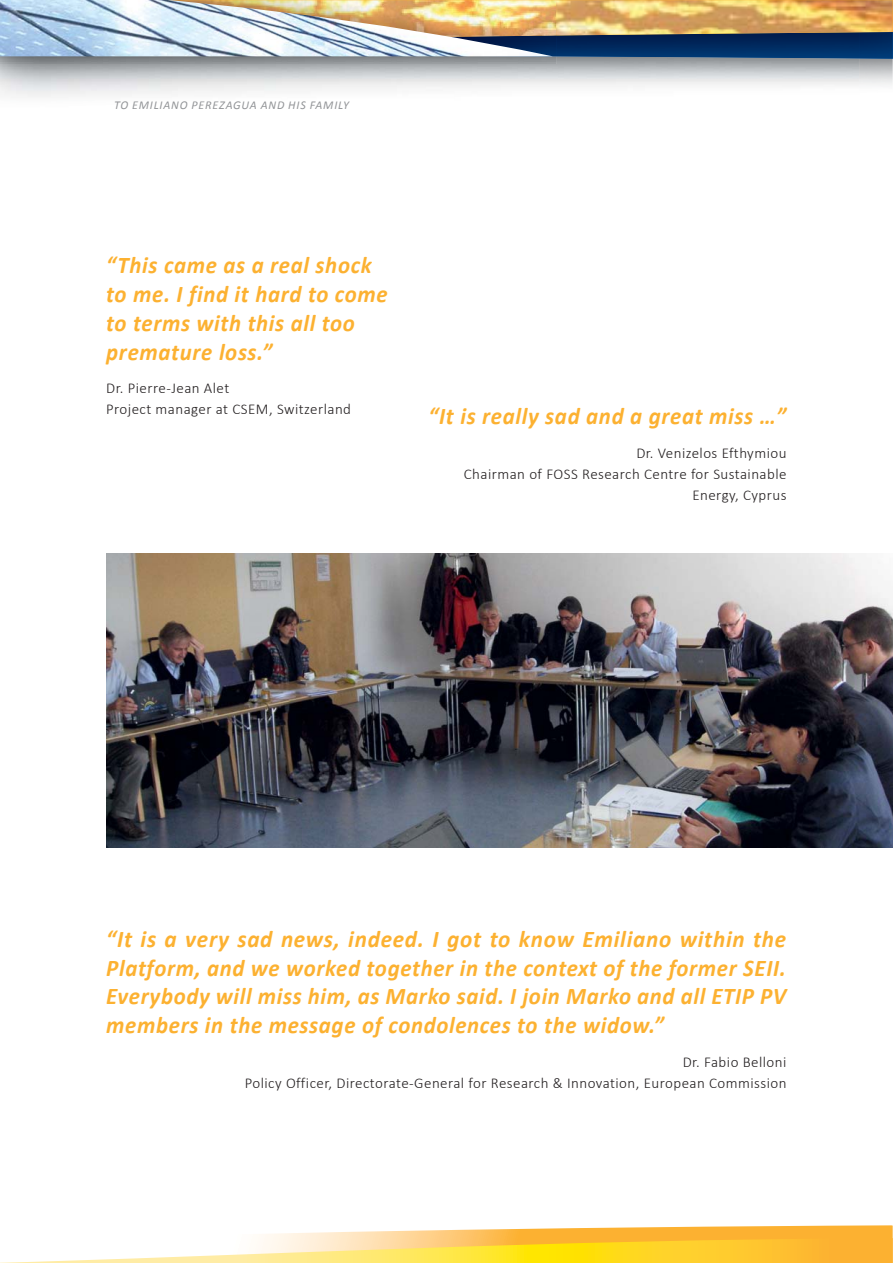
<style>
.page{position:relative;width:893px;height:1263px;background:#fff}
.page>*{position:absolute;margin:0;border:0;box-sizing:border-box;transform-origin:0 0}
.t1{font:italic 700 24px/28.8px "Calibri";letter-spacing:.03em;color:#fcb131;text-align:justify;scale:.96 1}
.t2{font:italic 700 24px/28.8px "Calibri";letter-spacing:.03em;color:#fcb131;scale:.95 1}
.t3{font:300 15px/21px "Calibri";letter-spacing:.03em;color:#231f20;text-align:right}
.t4{font:italic 12px "Calibri";letter-spacing:.07em;color:#939598}
</style>
<div class="page">
<svg style="left:0;top:1225px;width:893px;height:38px"></svg>
<img style="left:0;top:58px;width:859px;height:39px">
<img style="left:556px;top:48px;width:303px;height:10px">
<img style="left:859px;top:48px;width:34px;height:38px">
<svg style="left:556px;top:36px;width:337px;height:12px;background:#002458"></svg>
<img style="left:556px;top:0;width:337px;height:36px">
<img style="left:0;top:48px;width:556px;height:16px">
<img style="left:0;top:0;width:553px;height:56px">
<img style="left:106px;top:554px;width:787px;height:293px">
<p class="t4" style="left:114px;top:100px;width:236px">TO EMILIANO PEREZAGUA AND HIS FAMILY</p>
<h1 class="t2" style="left:106px;top:253px;width:298px">“This came as a real shock to me. I find it hard to come to terms with this all too premature loss.”</h1>
<p class="t3" style="left:106px;top:379px;width:246px;text-align:left">Dr. Pierre-Jean Alet<br>Project manager at CSEM, Switzerland</p>
<h1 class="t2" style="left:429px;top:404px;width:378px">“It is really sad and a great miss …”</h1>
<p class="t3" style="left:464px;top:444px;width:324px">Dr. Venizelos Efthymiou<br>Chairman of FOSS Research Centre for Sustainable<br>Energy, Cyprus</p>
<p class="t1" style="left:106px;top:926px;width:710px">“It is a very sad news, indeed. I got to know Emiliano within the Platform, and we worked together in the context of the former SEII.<br>Everybody will miss him, as Marko said. I join Marko and all ETIP PV members in the message of condolences to the widow.”</p>
<p class="t3" style="left:245px;top:1053px;width:543px">Dr. Fabio Belloni<br>Policy Officer, Directorate-General for Research &amp; Innovation, European Commission</p>
</div>
